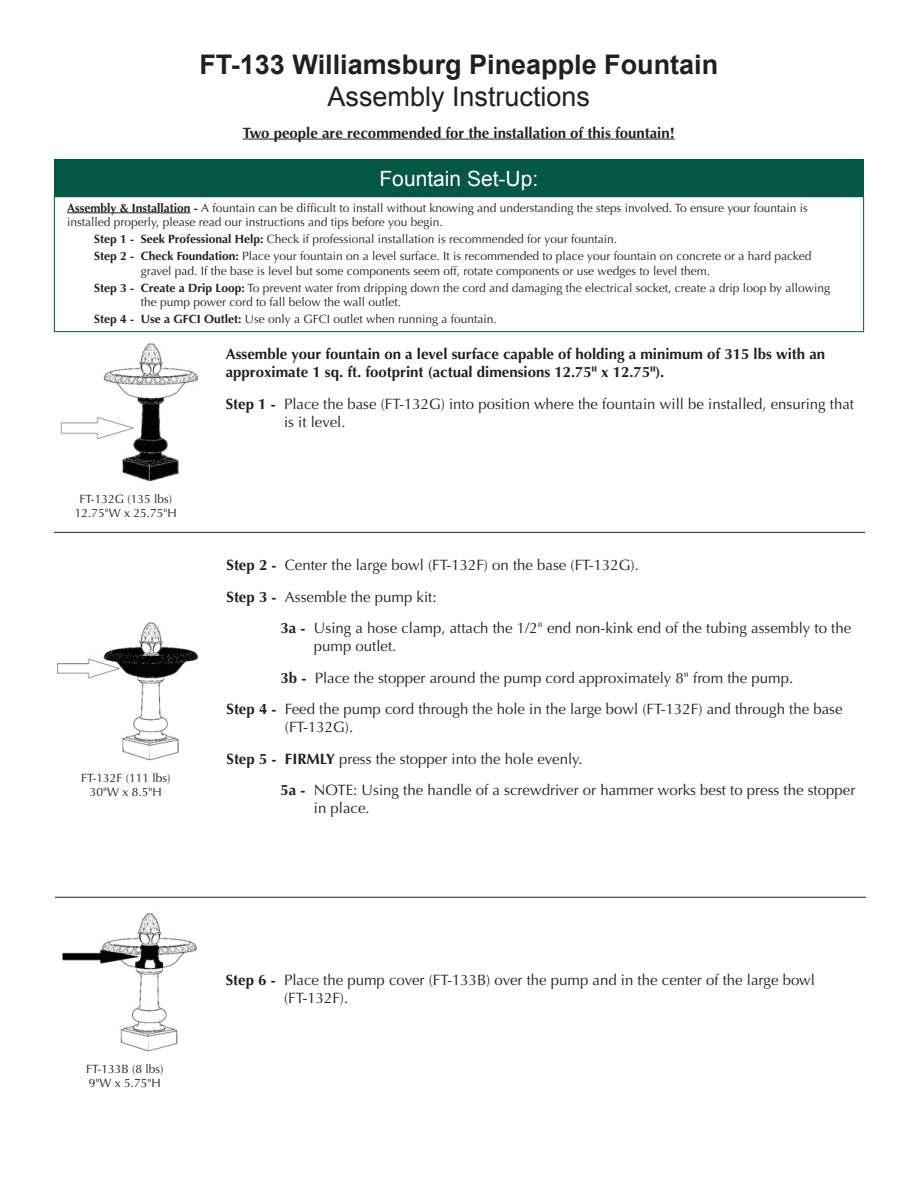
<style>
.page{position:relative;width:918px;height:1188px;background:#fff}
.page>*{position:absolute;margin:0;border:0;box-sizing:border-box;transform-origin:0 0}
.t1{font:700 27px "Arial";color:#231f20}
.t2{font:27px "Arial";color:#231f20}
.t3{font:21px "Arial";color:#fff}
.t4{font:15px/18px "Optima";color:#231f20}
.t5{font:700 15px/18px "Optima";color:#231f20}
.t6{font:12px/14.4px "Optima";color:#231f20}
.s1{font-weight:700}
</style>
<div class="page">
<hr style="left:243px;top:139px;width:432px;height:1px;background:#231f20">
<hr style="left:54px;top:532px;width:811px;height:1px;background:#231f20">
<hr style="left:55px;top:897px;width:811px;height:1px;background:#231f20">
<div style="left:54px;top:159px;width:810px;height:37px;background:#035744"></div>
<hr style="left:67px;top:213px;width:124px;height:1px;background:#231f20">
<div style="left:54px;top:196px;width:810px;height:136px;border:1px solid #035744"></div>
<img style="left:60px;top:343px;width:138px;height:139px">
<img style="left:57px;top:622px;width:141px;height:139px">
<img style="left:62px;top:913px;width:135px;height:139px">
<h1 class="t1" style="left:199px;top:46px;width:520px">FT-133 Williamsburg Pineapple Fountain</h1>
<h1 class="t2" style="left:328px;top:79px;width:264px">Assembly Instructions</h1>
<p class="t5" style="left:243px;top:124px;width:433px">Two people are recommended for the installation of this fountain!</p>
<h2 class="t3" style="left:379px;top:165px;width:160px">Fountain Set-Up:</h2>
<p class="t6" style="left:67px;top:201px;width:742px"><span class="s1">Assembly &amp; Installation -</span> A fountain can be difficult to install without knowing and understanding the steps involved. To ensure your fountain is installed properly, please read our instructions and tips before you begin.</p>
<p class="t6" style="left:94px;top:231px;width:719px;line-height:17.1px"><span class="s1">Step 1 - Seek Professional Help:</span> Check if professional installation is recommended for your fountain.<br><span class="s1">Step 2 - Check Foundation:</span> Place your fountain on a level surface. It is recommended to place your fountain on concrete or a hard packed</p>
<p class="t6" style="left:94px;top:262px;width:737px;line-height:17.1px;text-indent:47px">gravel pad. If the base is level but some components seem off, rotate components or use wedges to level them.<br><span class="s1">Step 3 - Create a Drip Loop:</span> To prevent water from dripping down the cord and damaging the electrical socket, create a drip loop by allowing</p>
<p class="t6" style="left:94px;top:294px;width:404px;line-height:17.1px;text-indent:47px">the pump power cord to fall below the wall outlet.<br><span class="s1">Step 4 - Use a GFCI Outlet:</span> Use only a GFCI outlet when running a fountain.</p>
<p class="t6" style="left:75px;top:492px;width:104px;text-align:center">FT-132G (135 lbs)<br>12.75"W x 25.75"H</p>
<p class="t6" style="left:81px;top:771px;width:91px;text-align:center">FT-132F (111 lbs)<br>30"W x 8.5"H</p>
<p class="t5" style="left:226px;top:345px;width:601px">Assemble your fountain on a level surface capable of holding a minimum of 315 lbs with an approximate 1 sq. ft. footprint (actual dimensions 12.75" x 12.75").</p>
<p class="t4" style="left:284px;top:395px;width:572px;text-indent:-58px"><span class="s1">Step 1 -</span> Place the base (FT-132G) into position where the fountain will be installed, ensuring that is it level.</p>
<p class="t4" style="left:226px;top:549px;width:414px;line-height:31.5px"><span class="s1">Step 2 -</span> Center the large bowl (FT-132F) on the base (FT-132G).<br><span class="s1">Step 3 -</span> Assemble the pump kit:</p>
<p class="t4" style="left:314px;top:619px;width:539px;text-indent:-33px"><span class="s1">3a -</span> Using a hose clamp, attach the 1/2" end non-kink end of the tubing assembly to the pump outlet.</p>
<p class="t4" style="left:226px;top:662px;width:618px;line-height:31.5px;text-align:center"><span class="s1">3b -</span> Place the stopper around the pump cord approximately 8" from the pump.<br><span class="s1">Step 4 -</span> Feed the pump cord through the hole in the large bowl (FT-132F) and through the base</p>
<p class="t4" style="left:285px;top:718px;width:70px">(FT-132G).</p>
<p class="t4" style="left:226px;top:750px;width:358px"><span class="s1">Step 5 - FIRMLY</span> press the stopper into the hole evenly.</p>
<p class="t4" style="left:280px;top:781px;width:576px"><span class="s1">5a -</span> NOTE: Using the handle of a screwdriver or hammer works best to press the stopper</p>
<p class="t4" style="left:314px;top:799px;width:57px">in place.</p>
<p class="t6" style="left:86px;top:1062px;width:79px">FT-133B (8 lbs)<br>9"W x 5.75"H</p>
<p class="t4" style="left:284px;top:971px;width:532px;text-indent:-58px"><span class="s1">Step 6 -</span> Place the pump cover (FT-133B) over the pump and in the center of the large bowl (FT-132F).</p>
</div>
